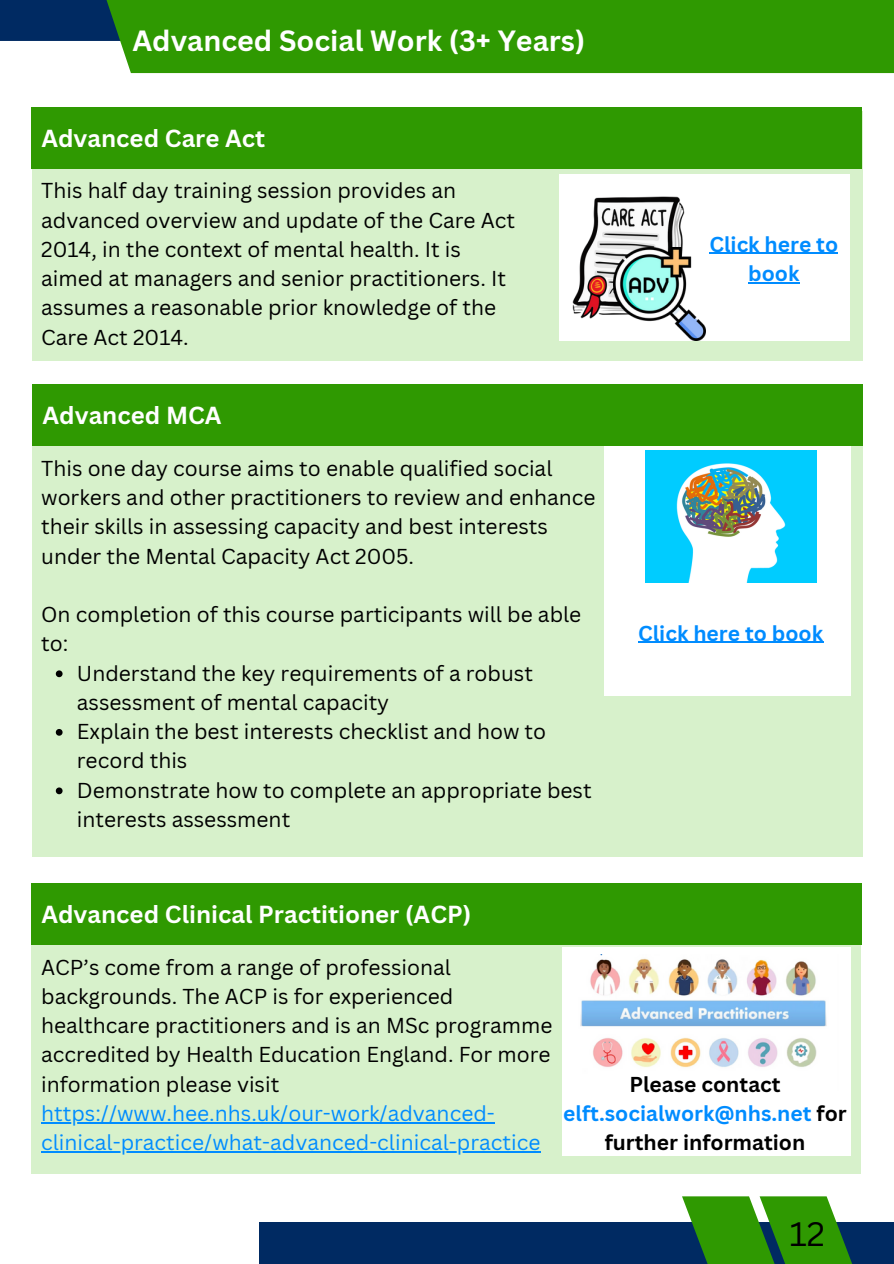
<style>
.page{position:relative;width:894px;height:1264px;background:#fff}
.page>*{position:absolute;margin:0;border:0;box-sizing:border-box;transform-origin:0 0}
.t1{font:33px "Canva Sans";color:#000}
.t2{font:700 28.5px "Canva Sans";color:#fff}
.t3{font:700 24px "Canva Sans";color:#fff}
.t4{font:21px/29.2px "Canva Sans";color:#000}
.t5{font:21px/29.2px "Canva Sans";color:#008cff}
.t6{font:700 21px/29.2px "Canva Sans";color:#000;text-align:center}
.t7{font:700 21px/29.2px "Canva Sans";color:#008cff;text-align:center}
.s1{color:#008cff}
</style>
<div class="page">
<div style="left:0;top:0;width:681px;height:41px;background:#002a62"></div>
<div style="left:64px;top:0;width:829px;height:73px;background:#2f9901"></div>
<div style="left:258px;top:1222px;width:635px;height:41px;background:#002a62"></div>
<svg style="left:682px;top:1196px;width:77px;height:67px;fill:#2f9901"></svg>
<svg style="left:759px;top:1196px;width:93px;height:67px;fill:#2f9901"></svg>
<div style="left:32px;top:111px;width:830px;height:250px;background:#d7f1cb"></div>
<div style="left:31px;top:107px;width:830px;height:62px;background:#2f9901"></div>
<div style="left:559px;top:174px;width:290px;height:166px;background:#fff"></div>
<div style="left:32px;top:438px;width:830px;height:418px;background:#d7f1cb"></div>
<div style="left:32px;top:384px;width:830px;height:62px;background:#2f9901"></div>
<div style="left:603px;top:446px;width:247px;height:249px;background:#fff"></div>
<img style="left:572px;top:196px;width:113px;height:123px">
<img style="left:613px;top:248px;width:92px;height:92px">
<img style="left:645px;top:451px;width:171px;height:131px">
<div style="left:31px;top:883px;width:829px;height:291px;background:#d7f1cb"></div>
<div style="left:31px;top:883px;width:830px;height:62px;background:#2f9901"></div>
<div style="left:561px;top:947px;width:289px;height:208px;background:#fff"></div>
<img style="left:580px;top:954px;width:247px;height:114px">
<svg style="left:56px;top:670px;width:7px;height:7px"></svg>
<svg style="left:56px;top:729px;width:7px;height:6px"></svg>
<svg style="left:56px;top:787px;width:7px;height:7px"></svg>
<hr style="left:638px;top:641px;width:184px;height:1px;background:#008cff">
<hr style="left:709px;top:253px;width:129px;height:1px;background:#008cff">
<hr style="left:748px;top:282px;width:51px;height:1px;background:#008cff">
<hr style="left:41px;top:1122px;width:453px;height:1px;background:#008cff">
<hr style="left:41px;top:1151px;width:499px;height:1px;background:#008cff">
<h2 class="t2" style="left:132px;top:20px;width:454px">Advanced Social Work (3+ Years)</h2>
<p class="t3" style="left:41px;top:121px;width:225px">Advanced Care Act</p>
<p class="t4" style="left:41px;top:176px;width:475px">This half day training session provides an advanced overview and update of the Care Act 2014, in the context of mental health. It is aimed at managers and senior practitioners. It assumes a reasonable prior knowledge of the Care Act 2014.</p>
<p class="t3" style="left:43px;top:398px;width:180px">Advanced MCA</p>
<p class="t4" style="left:41px;top:453px;width:555px">This one day course aims to enable qualified social workers and other practitioners to review and enhance their skills in assessing capacity and best interests under the Mental Capacity Act 2005.</p>
<p class="t4" style="left:41px;top:599px;width:541px">On completion of this course participants will be able</p>
<p class="t4" style="left:41px;top:628px;width:29px">to:</p>
<p class="t4" style="left:77px;top:657px;width:457px">Understand the key requirements of a robust</p>
<p class="t4" style="left:77px;top:687px;width:314px">assessment of mental capacity</p>
<p class="t4" style="left:77px;top:716px;width:470px">Explain the best interests checklist and how to</p>
<p class="t4" style="left:77px;top:745px;width:112px">record this</p>
<p class="t4" style="left:77px;top:774px;width:516px">Demonstrate how to complete an appropriate best</p>
<p class="t4" style="left:77px;top:804px;width:215px">interests assessment</p>
<p class="t3" style="left:41px;top:897px;width:431px">Advanced Clinical Practitioner (ACP)</p>
<p class="t7" style="left:709px;top:229px;width:130px">Click here to book</p>
<p class="t7" style="left:638px;top:617px;width:186px">Click here to book</p>
<p class="t4" style="left:41px;top:951px;width:512px">ACP’s come from a range of professional backgrounds. The ACP is for experienced healthcare practitioners and is an MSc programme accredited by Health Education England. For more information please visit</p>
<p class="t5" style="left:41px;top:1098px;width:500px">https://www.hee.nhs.uk/our-work/advanced&shy;clinical-practice/what-advanced-clinical-practice</p>
<p class="t6" style="left:563px;top:1068px;width:285px">Please contact <span class="s1">elft.socialwork@nhs.net</span> for further information</p>
<h1 class="t1" style="left:789px;top:1210px;width:37px">12</h1>
</div>
